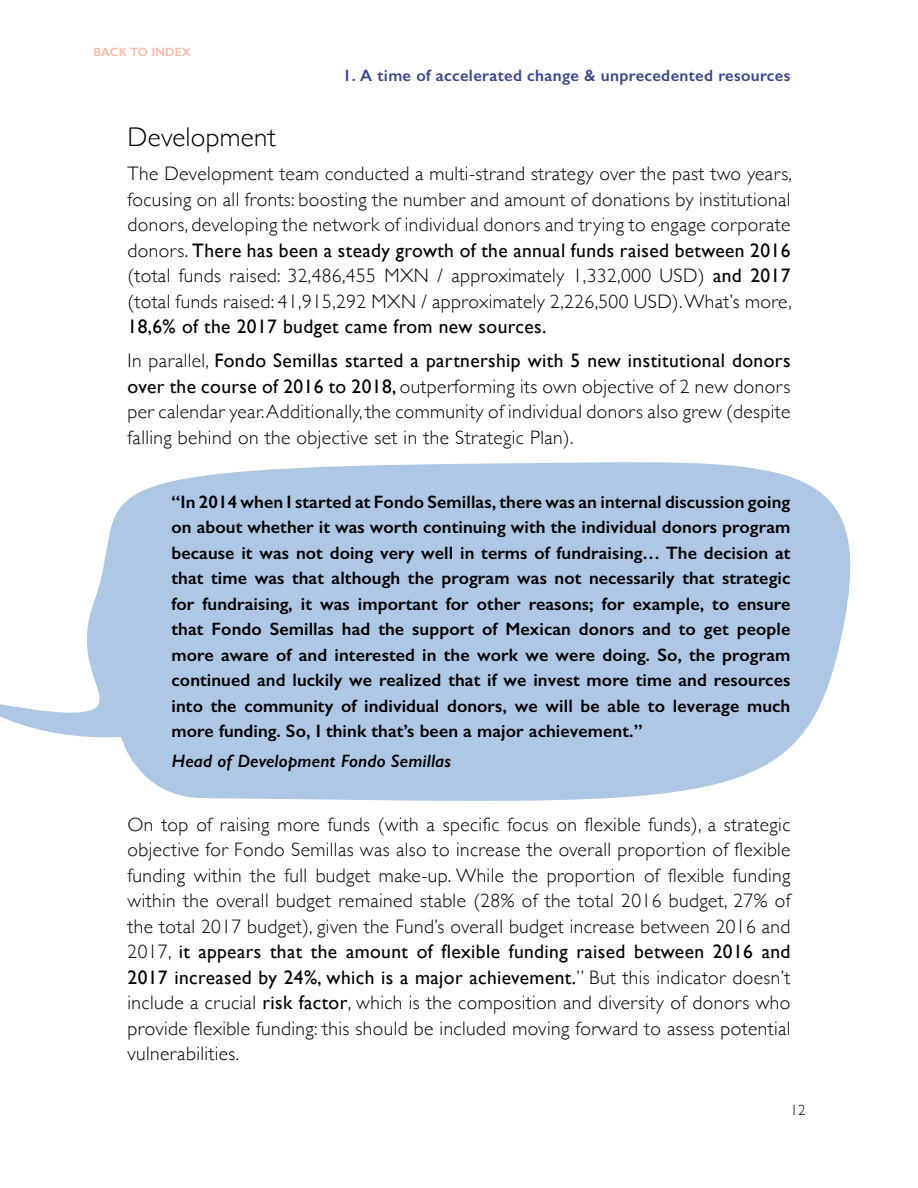
<style>
.page{position:relative;width:918px;height:1188px;background:#fff}
.page>*{position:absolute;margin:0;border:0;box-sizing:border-box;transform-origin:0 0}
.t1{font:300 27px "Gill Sans";letter-spacing:.01em;color:#000}
.t2{font:300 19.5px/25.5px "Gill Sans";letter-spacing:.02em;color:#000;text-align:justify}
.t3{font:19.5px/34px "Gill Sans";letter-spacing:.02em;color:#000}
.t4{font:600 18px/25.5px "Gill Sans";letter-spacing:.005em;color:#000;text-align:justify}
.t5{font:italic 600 18px "Gill Sans";letter-spacing:.005em;color:#000}
.t6{font:600 16.5px "Gill Sans";letter-spacing:.02em;color:#39478d}
.t7{font:300 15px "Gill Sans";color:#000}
.t8{font:600 12px "Gill Sans";letter-spacing:.02em;color:#ffb8a6}
.s1{font-weight:400}
.s2{font-weight:300}
</style>
<div class="page">
<svg style="left:0;top:462px;width:851px;height:339px;fill:#aec7e5"></svg>
<p class="t8" style="left:94px;top:45px;width:99px">BACK TO INDEX</p>
<p class="t6" style="left:343px;top:65px;width:449px">1. A time of accelerated change &amp; unprecedented resources</p>
<h1 class="t1" style="left:128px;top:116px;width:150px">Development</h1>
<p class="t2" style="left:128px;top:160px;width:666px">The Development team conducted a multi-strand strategy over the past two years, focusing on all fronts: boosting the number and amount of donations by institutional donors, developing the network of individual donors and trying to engage corporate donors. <span class="s1">There has been a steady growth of the annual funds raised between 2016 </span>(total funds raised: 32,486,455 MXN / approximately 1,332,000 USD) <span class="s1">and 2017 </span>(total funds raised: 41,915,292 MXN / approximately 2,226,500 USD). What’s more,</p>
<p class="t3" style="left:128px;top:309px;width:664px">18,6% of the 2017 budget came from new sources.<br><span class="s2">In parallel,</span> Fondo Semillas started a partnership with 5 new institutional donors</p>
<p class="t2" style="left:128px;top:373px;width:664px"><span class="s1">over the course of 2016 to 2018,</span> outperforming its own objective of 2 new donors per calendar year. Additionally, the community of individual donors also grew (despite falling behind on the objective set in the Strategic Plan).</p>
<p class="t4" style="left:172px;top:489px;width:620px">“In 2014 when I started at Fondo Semillas, there was an internal discussion going on about whether it was worth continuing with the individual donors program because it was not doing very well in terms of fundraising… The decision at that time was that although the program was not necessarily that strategic for fundraising, it was important for other reasons; for example, to ensure that Fondo Semillas had the support of Mexican donors and to get people more aware of and interested in the work we were doing. So, the program continued and luckily we realized that if we invest more time and resources into the community of individual donors, we will be able to leverage much more funding. So, I think that’s been a major achievement.”</p>
<p class="t5" style="left:172px;top:750px;width:281px">Head of Development Fondo Semillas</p>
<p class="t2" style="left:128px;top:811px;width:664px">On top of raising more funds (with a specific focus on flexible funds), a strategic objective for Fondo Semillas was also to increase the overall proportion of flexible funding within the full budget make-up. While the proportion of flexible funding within the overall budget remained stable (28% of the total 2016 budget, 27% of the total 2017 budget), given the Fund’s overall budget increase between 2016 and 2017, <span class="s1">it appears that the amount of flexible funding raised between 2016 and 2017 increased by 24%, which is a major achievement.</span>” But this indicator doesn’t include a crucial <span class="s1">risk factor</span>, which is the composition and diversity of donors who provide flexible funding: this should be included moving forward to assess potential vulnerabilities.</p>
<p class="t7" style="left:790px;top:1098px;width:17px">12</p>
</div>
